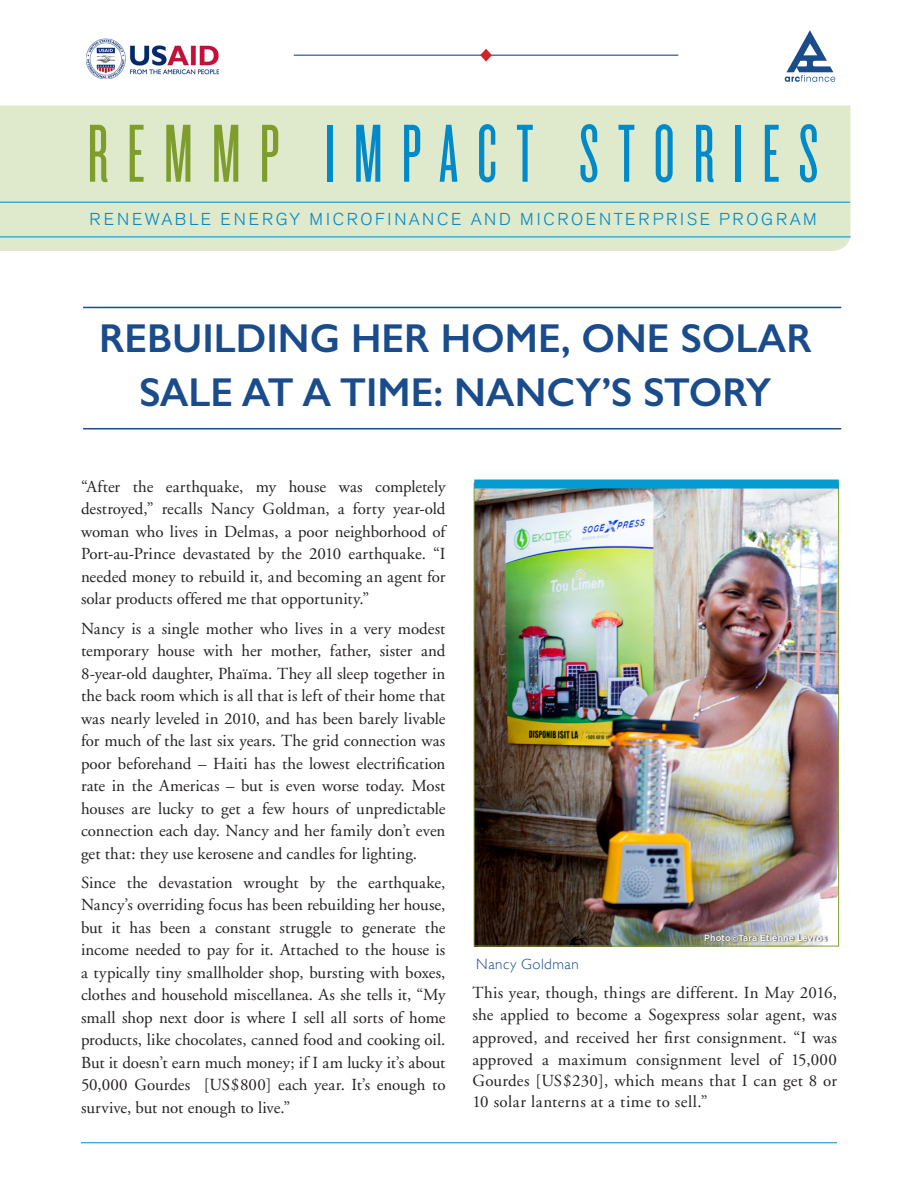
<style>
.page{position:relative;width:918px;height:1188px;background:#fff}
.page>*{position:absolute;margin:0;border:0;box-sizing:border-box;transform-origin:0 0}
.t1{font:85.5px "Knockout HTF26 Junior Flyweight";letter-spacing:.22em;color:#008ac9}
.t2{font:600 40.5px/54px "Gill Sans";color:#1a4c8b;text-align:center}
.t3{font:300 17.1px "Akzidenz Grotesk BE";letter-spacing:.155em;color:#008ac9}
.Body_11{font:16.8px/22.5px "Adobe Garamond";letter-spacing:.005em;color:#231f20;text-align:justify}
.Body_11-2{font:300 15px "Gill Sans";letter-spacing:.035em;color:#1a4c8b}
.t4{font:500 9px "Gotham HTF";letter-spacing:.01em;color:#fff}
.s1{color:#7e9d2d}
.s2{font-weight:700}
</style>
<div class="page">
<img style="left:86px;top:39px;width:133px;height:39px">
<svg style="left:785px;top:30px;width:50px;height:52px"></svg>
<hr style="left:294px;top:55px;width:384px;height:1px;background:#1a4c8b">
<svg style="left:480px;top:49px;width:12px;height:13px"></svg>
<hr style="left:81px;top:1142px;width:756px;height:1px;background:#008ac9">
<div style="left:0;top:105px;width:851px;height:146px;background:#dfe9cb"></div>
<hr style="left:0;top:202px;width:850px;height:1px;background:#008ac9">
<hr style="left:0;top:236px;width:851px;height:1px;background:#008ac9">
<hr style="left:83px;top:428px;width:758px;height:1px;background:#1a4c8b">
<hr style="left:83px;top:307px;width:758px;height:1px;background:#1a4c8b">
<img style="left:476px;top:489px;width:361px;height:455px">
<div style="left:704px;top:934px;width:124px;height:10px;background:#231f20;opacity:.75"></div>
<div style="left:474px;top:480px;width:365px;height:9px;background:#049ad2"></div>
<h1 class="t1" style="left:87px;top:112px;width:732px"><span class="s1">REMMP</span> IMPACT STORIES</h1>
<p class="t3" style="left:90px;top:209px;width:729px">RENEWABLE ENERGY MICROFINANCE AND MICROENTERPRISE PROGRAM</p>
<p class="t2" style="left:99px;top:310px;width:714px">REBUILDING HER HOME, ONE SOLAR<br>SALE AT A TIME: NANCY’S STORY</p>
<p class="Body_11" style="left:81px;top:476px;width:366px">“After the earthquake, my house was completely destroyed,” recalls Nancy Goldman, a forty year-old woman who lives in Delmas, a poor neighborhood of Port-au-Prince devastated by the 2010 earthquake. “I needed money to rebuild it, and becoming an agent for solar products offered me that opportunity.”</p>
<p class="Body_11" style="left:81px;top:617px;width:366px">Nancy is a single mother who lives in a very modest temporary house with her mother, father, sister and 8-year-old daughter, Phaïma. They all sleep together in the back room which is all that is left of their home that was nearly leveled in 2010, and has been barely livable for much of the last six years. The grid connection was poor beforehand – Haiti has the lowest electrification rate in the Americas – but is even worse today. Most houses are lucky to get a few hours of unpredictable connection each day. Nancy and her family don’t even get that: they use kerosene and candles for lighting.</p>
<p class="Body_11" style="left:81px;top:872px;width:366px">Since the devastation wrought by the earthquake, Nancy’s overriding focus has been rebuilding her house, but it has been a constant struggle to generate the income needed to pay for it. Attached to the house is a typically tiny smallholder shop, bursting with boxes, clothes and household miscellanea. As she tells it, “My small shop next door is where I sell all sorts of home products, like chocolates, canned food and cooking oil.<br>But it doesn’t earn much money; if I am lucky it’s about 50,000 Gourdes [US$800] each year. It’s enough to survive, but not enough to live.”</p>
<p class="Body_11-2" style="left:476px;top:952px;width:104px">Nancy Goldman</p>
<p class="t4" style="left:704px;top:932px;width:124px">Photo<span class="s2">©</span>Tara Etienne Levros</p>
<p class="Body_11" style="left:472px;top:982px;width:366px">This year, though, things are different. In May 2016, she applied to become a Sogexpress solar agent, was approved, and received her first consignment. “I was approved a maximum consignment level of 15,000</p>
<p class="Body_11" style="left:472px;top:1071px;width:366px;line-height:21px">Gourdes [US$230], which means that I can get 8 or<br>10 solar lanterns at a time to sell.”</p>
</div>
